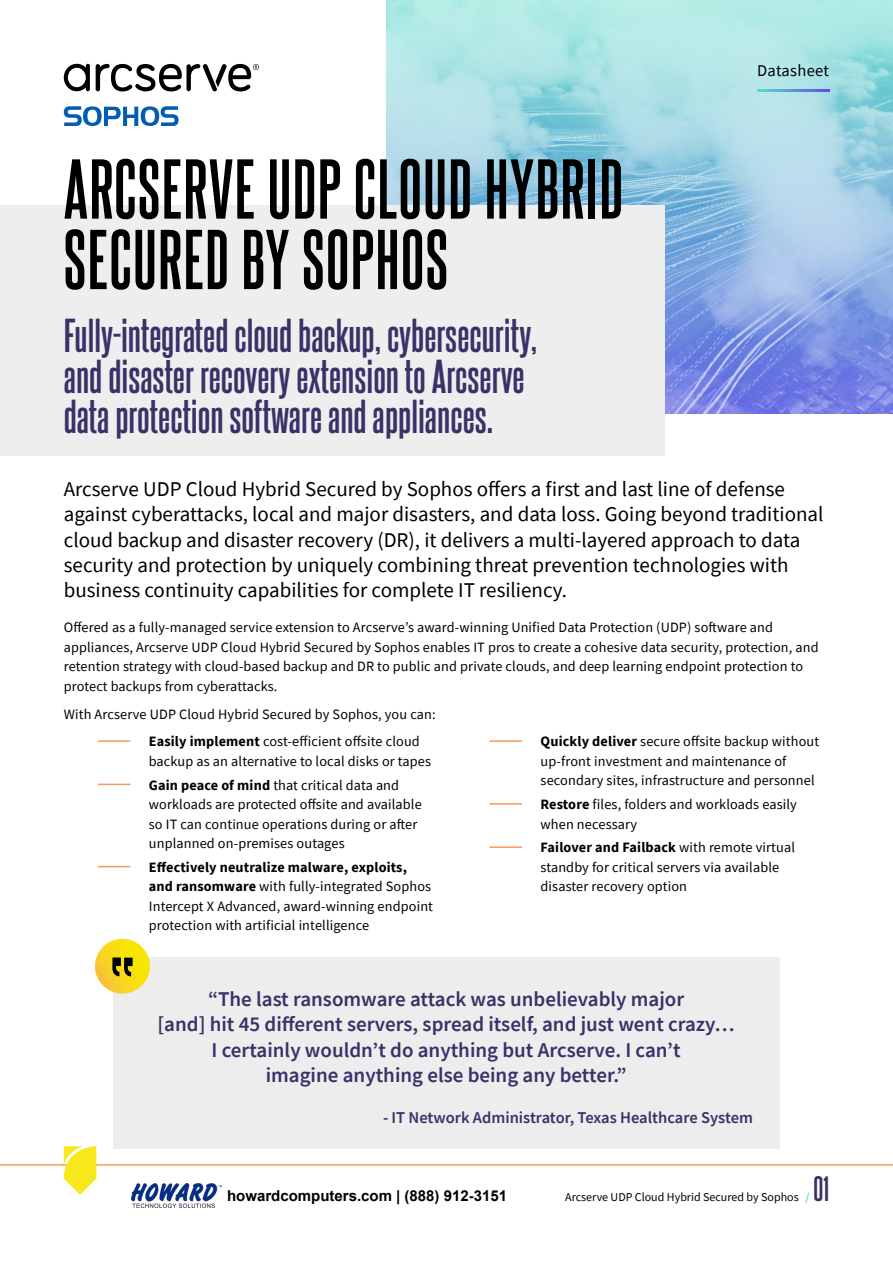
<style>
.page{position:relative;width:893px;height:1263px;background:#fff}
.page>*{position:absolute;margin:0;border:0;box-sizing:border-box;transform-origin:0 0}
.t1{font:700 72px/70.5px "Steelfish Rg";letter-spacing:.02em;color:#000}
.t2{font:700 40.5px/40.5px "Steelfish Rg";color:#3b3068;scale:1.07 1}
.t3{font:700 30px "Steelfish Rg";color:#3b3068}
.t4{font:21px/25.2px "Source Sans Pro";color:#000}
.t5{font:600 21px/25.5px "Source Sans Pro";color:#3b3068;text-align:center}
.t6{font:600 16.5px "Source Sans Pro";color:#3b3068}
.t7{font:16.5px "Source Sans Pro";letter-spacing:.02em;color:#000}
.t8{font:700 15px "Arial";color:#000}
.t9{font:14.25px/19.5px "Source Sans Pro";letter-spacing:.01em;color:#000}
.t10{font:12px "Source Sans Pro";color:#000}
.s1{font-weight:700}
.s2{font-weight:600;color:#50e3c2}
</style>
<div class="page">
<hr style="left:0;top:1164px;width:893px;height:1px;background:#f59a5d">
<svg style="left:64px;top:64px;width:26px;height:27px"></svg>
<svg style="left:96px;top:64px;width:163px;height:27px"></svg>
<svg style="left:64px;top:1146px;width:32px;height:49px"></svg>
<div style="left:113px;top:957px;width:667px;height:191px;background:#ededee"></div>
<hr style="left:98px;top:740px;width:32px;height:2px;background:#f59a5d">
<hr style="left:98px;top:784px;width:32px;height:1px;background:#f59a5d">
<hr style="left:98px;top:866px;width:32px;height:1px;background:#f59a5d">
<hr style="left:489px;top:740px;width:33px;height:2px;background:#f59a5d">
<hr style="left:489px;top:803px;width:33px;height:2px;background:#f59a5d">
<hr style="left:489px;top:846px;width:33px;height:2px;background:#f59a5d">
<img style="left:387px;top:0;width:506px;height:413px">
<div style="left:0;top:205px;width:665px;height:251px;background:#eee"></div>
<svg style="left:64px;top:106px;width:115px;height:20px"></svg>
<svg style="left:757px;top:90px;width:72px;height:1px"></svg>
<svg style="left:95px;top:939px;width:55px;height:54px"></svg>
<img style="left:131px;top:1183px;width:91px;height:24px">
<h1 class="t1" style="left:64px;top:152px;width:561px">ARCSERVE UDP CLOUD HYBRID<br>SECURED BY SOPHOS</h1>
<h2 class="t2" style="left:64px;top:314px;width:444px">Fully-integrated cloud backup, cybersecurity, and disaster recovery extension to Arcserve data protection software and appliances.</h2>
<p class="t7" style="left:757px;top:60px;width:74px">Datasheet</p>
<p class="t4" style="left:64px;top:477px;width:761px">Arcserve UDP Cloud Hybrid Secured by Sophos offers a first and last line of defense against cyberattacks, local and major disasters, and data loss. Going beyond traditional cloud backup and disaster recovery (DR), it delivers a multi-layered approach to data security and protection by uniquely combining threat prevention technologies with business continuity capabilities for complete IT resiliency.</p>
<p class="t9" style="left:64px;top:618px;width:756px">Offered as a fully-managed service extension to Arcserve’s award-winning Unified Data Protection (UDP) software and appliances, Arcserve UDP Cloud Hybrid Secured by Sophos enables IT pros to create a cohesive data security, protection, and retention strategy with cloud-based backup and DR to public and private clouds, and deep learning endpoint protection to protect backups from cyberattacks.</p>
<p class="t9" style="left:149px;top:700px;width:288px;line-height:27.6px;text-indent:-85px">With Arcserve UDP Cloud Hybrid Secured by Sophos, you can:<br><span class="s1">Easily implement</span> cost-efficient offsite cloud</p>
<p class="t9" style="left:149px;top:749px;width:284px;line-height:23.7px">backup as an alternative to local disks or tapes<br><span class="s1">Gain peace of mind</span> that critical data and</p>
<p class="t9" style="left:149px;top:794px;width:274px">workloads are protected offsite and available so IT can continue operations during or after unplanned on-premises outages</p>
<p class="t9" style="left:149px;top:857px;width:286px"><span class="s1">Effectively neutralize malware, exploits, and ransomware</span> with fully-integrated Sophos Intercept X Advanced, award-winning endpoint protection with artificial intelligence</p>
<p class="t9" style="left:541px;top:732px;width:280px"><span class="s1">Quickly deliver</span> secure offsite backup without up-front investment and maintenance of secondary sites, infrastructure and personnel</p>
<p class="t9" style="left:541px;top:794px;width:258px"><span class="s1">Restore</span> files, folders and workloads easily when necessary</p>
<p class="t9" style="left:541px;top:838px;width:256px"><span class="s1">Failover and Failback</span> with remote virtual standby for critical servers via available disaster recovery option</p>
<h3 class="t5" style="left:158px;top:985px;width:579px">“The last ransomware attack was unbelievably major<br>[and] hit 45 different servers, spread itself, and just went crazy… I certainly wouldn’t do anything but Arcserve. I can’t<br>imagine anything else being any better.”</h3>
<p class="t6" style="left:383px;top:1106px;width:371px">- IT Network Administrator, Texas Healthcare System</p>
<p class="t8" style="left:227px;top:1186px;width:282px">howardcomputers.com | (888) 912-3151</p>
<h3 class="t3" style="left:814px;top:1170px;width:17px">01</h3>
<p class="t10" style="left:565px;top:1189px;width:246px">Arcserve UDP Cloud Hybrid Secured by Sophos <span class="s2">/</span></p>
</div>
